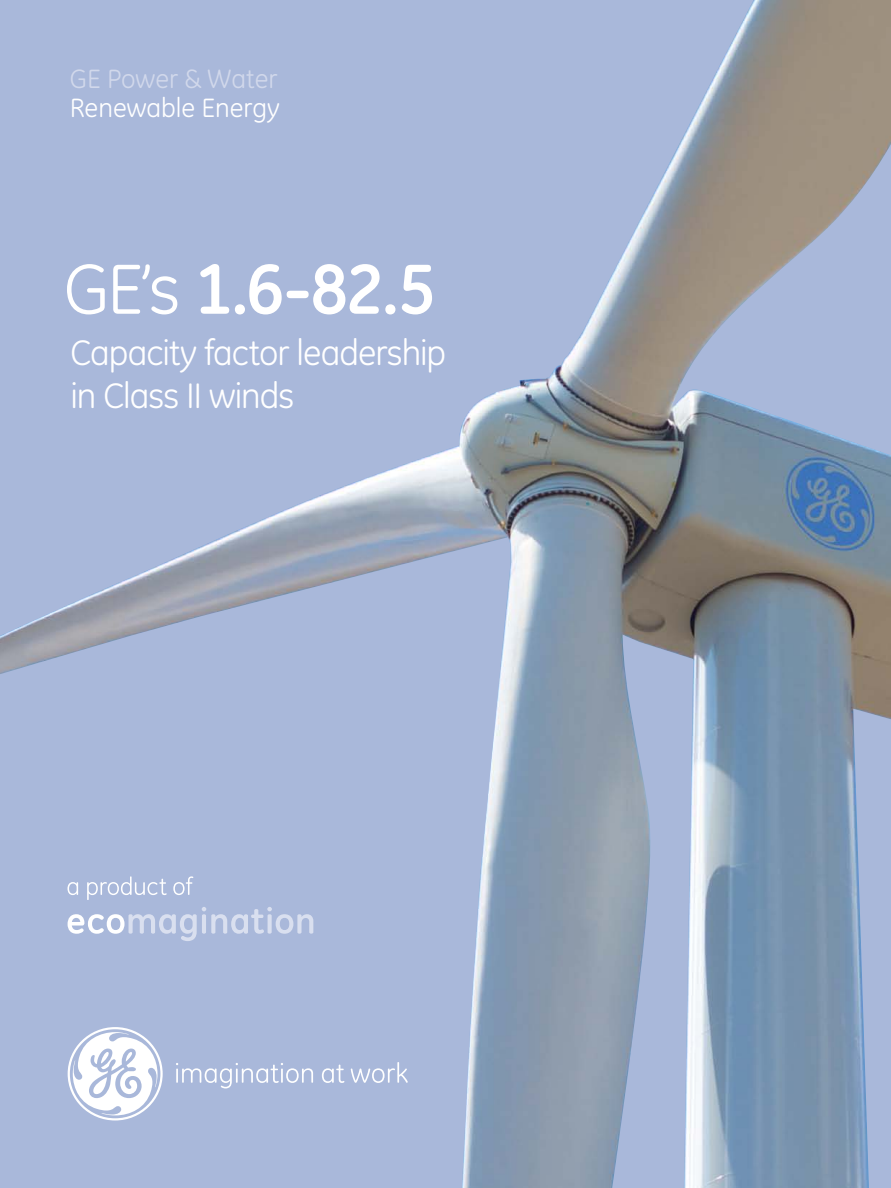
<style>
.page{position:relative;width:891px;height:1188px;background:#fff}
.page>*{position:absolute;margin:0;border:0;box-sizing:border-box;transform-origin:0 0}
.t1{font:700 72px "GE Inspira";color:#fff}
.t2{font:36px/43.2px "GE Inspira";letter-spacing:-.025em;color:#fff}
.t3{font:27px "GE Inspira";color:#fff}
.t4{font:27px "GE Inspira";color:#d1d8eb}
.s1{font-weight:400}
</style>
<div class="page">
<img style="left:0;top:0;width:891px;height:1188px">
<svg style="left:68px;top:907px;width:245px;height:34px;background:#b8c4e0"></svg>
<svg style="left:68px;top:882px;width:10px;height:13px"></svg>
<svg style="left:87px;top:876px;width:80px;height:24px;background:#b7c4e0"></svg>
<svg style="left:173px;top:876px;width:20px;height:19px"></svg>
<svg style="left:176px;top:1063px;width:137px;height:25px;background:#b8c5e0"></svg>
<svg style="left:322px;top:1065px;width:22px;height:18px"></svg>
<svg style="left:351px;top:1062px;width:57px;height:21px"></svg>
<svg style="left:68px;top:1027px;width:95px;height:93px"></svg>
<p class="t4" style="left:70px;top:63px;width:210px">GE Power &amp; Water</p>
<p class="t3" style="left:70px;top:92px;width:212px">Renewable Energy</p>
<p class="t1" style="left:64px;top:243px;width:374px"><span class="s1">GE’s</span> 1.6-82.5</p>
<p class="t2" style="left:70px;top:331px;width:377px">Capacity factor leadership in Class II winds</p>
</div>
